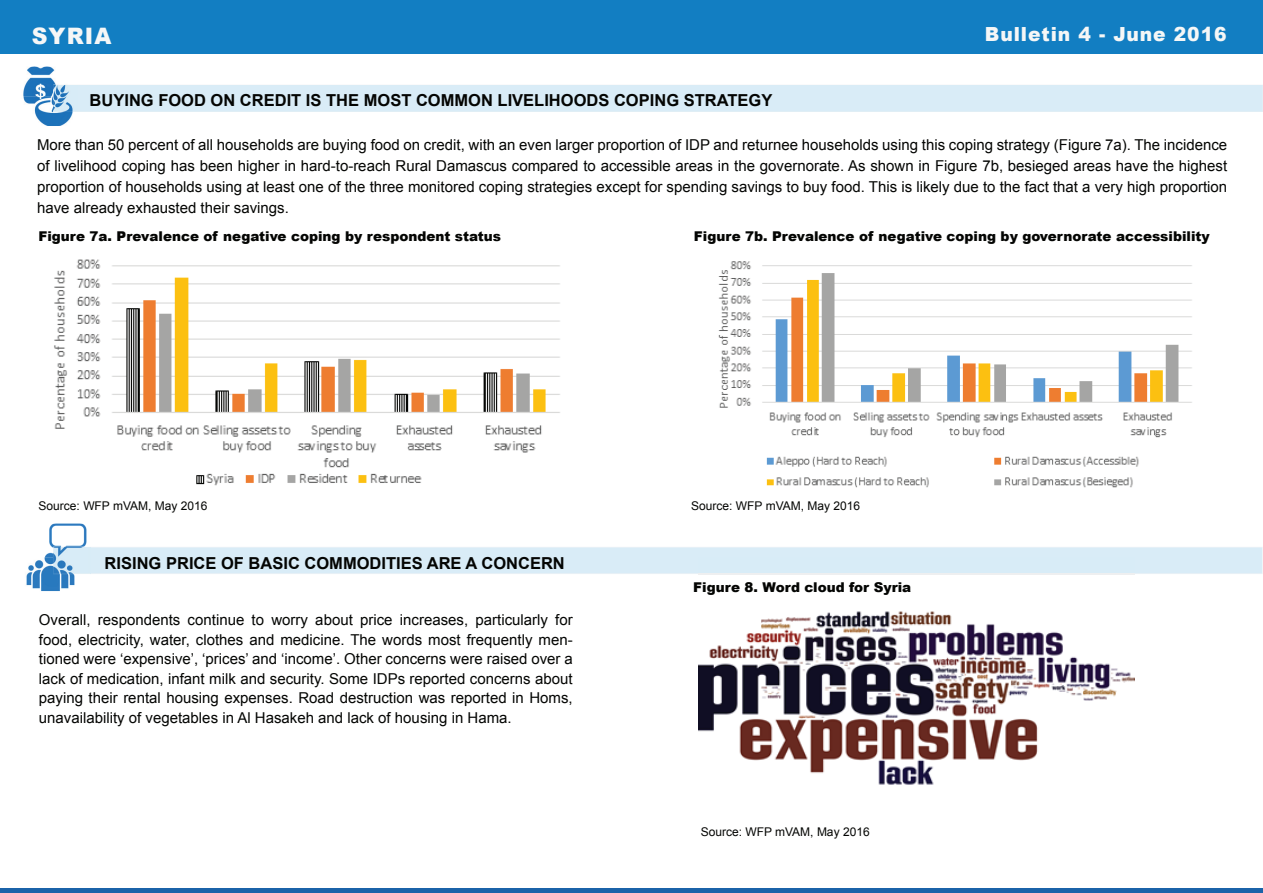
<style>
.page{position:relative;width:1263px;height:893px;background:#fff}
.page>*{position:absolute;margin:0;border:0;box-sizing:border-box;transform-origin:0 0}
.t1{font:900 22.65px "Arial";letter-spacing:.05em;color:#f5f7f7;scale:.96 1}
.t2{font:900 19.5px "Arial";letter-spacing:.05em;color:#f5f7f7;scale:.96 1}
.t3{font:700 16.5px "Arial";color:#040503}
.t4{font:15px/19.5px "Arial";color:#040503;text-align:justify}
.t5{font:900 13.5px "Arial";color:#040503}
.t6{font:12px "Arial";color:#040503}
</style>
<div class="page">
<img style="left:699px;top:611px;width:436px;height:174px">
<img style="left:718px;top:261px;width:474px;height:227px">
<div style="left:78px;top:85px;width:1185px;height:27px;background:#d9ecf7"></div>
<div style="left:0;top:888px;width:1263px;height:5px;background:#1b63a9"></div>
<svg style="left:90px;top:547px;width:1173px;height:27px;background:#d9ecf6"></svg>
<img style="left:26px;top:524px;width:61px;height:67px">
<img style="left:53px;top:547px;width:37px;height:27px">
<div style="left:0;top:0;width:1262px;height:53px;background:#127ec2"></div>
<img style="left:23px;top:67px;width:50px;height:59px">
<img style="left:53px;top:85px;width:25px;height:27px">
<img style="left:54px;top:259px;width:506px;height:227px">
<h1 class="t1" style="left:54px;top:17px;width:84px">SYRIA</h1>
<h2 class="t2" style="left:952px;top:18px;width:269px">Bulletin 1 - March 2016</h2>
<h1 class="t1" style="left:32px;top:19px;width:84px">SYRIA</h1>
<h2 class="t2" style="left:985px;top:20px;width:253px">Bulletin 4 - June 2016</h2>
<p class="t3" style="left:90px;top:89px;width:684px">BUYING FOOD ON CREDIT IS THE MOST COMMON LIVELIHOODS COPING STRATEGY</p>
<p class="t4" style="left:37px;top:135px;width:1192px;line-height:21px">More than 50 percent of all households are buying food on credit, with an even larger proportion of IDP and returnee households using this coping strategy (Figure 7a). The incidence of livelihood coping has been higher in hard-to-reach Rural Damascus compared to accessible areas in the governorate. As shown in Figure 7b, besieged areas have the highest proportion of households using at least one of the three monitored coping strategies except for spending savings to buy food. This is likely due to the fact that a very high proportion have already exhausted their savings.</p>
<p class="t5" style="left:694px;top:227px;width:517px">Figure 7b. Prevalence of negative coping by governorate accessibility</p>
<p class="t5" style="left:38px;top:227px;width:464px">Figure 7a. Prevalence of negative coping by respondent status</p>
<p class="t6" style="left:39px;top:497px;width:170px">Source: WFP mVAM, May 2016</p>
<p class="t3" style="left:105px;top:551px;width:462px">RISING PRICE OF BASIC COMMODITIES ARE A CONCERN</p>
<p class="t4" style="left:39px;top:610px;width:535px">Overall, respondents continue to worry about price increases, particularly for food, electricity, water, clothes and medicine. The words most frequently men&shy;tioned were ‘expensive’, ‘prices’ and ‘income’. Other concerns were raised over a lack of medication, infant milk and security. Some IDPs reported concerns about paying their rental housing expenses. Road destruction was reported in Homs, unavailability of vegetables in Al Hasakeh and lack of housing in Hama.</p>
<p class="t6" style="left:691px;top:497px;width:170px">Source: WFP mVAM, May 2016</p>
<p class="t5" style="left:693px;top:577px;width:219px">Figure 8. Word cloud for Syria</p>
<p class="t6" style="left:701px;top:823px;width:170px">Source: WFP mVAM, May 2016</p>
</div>
